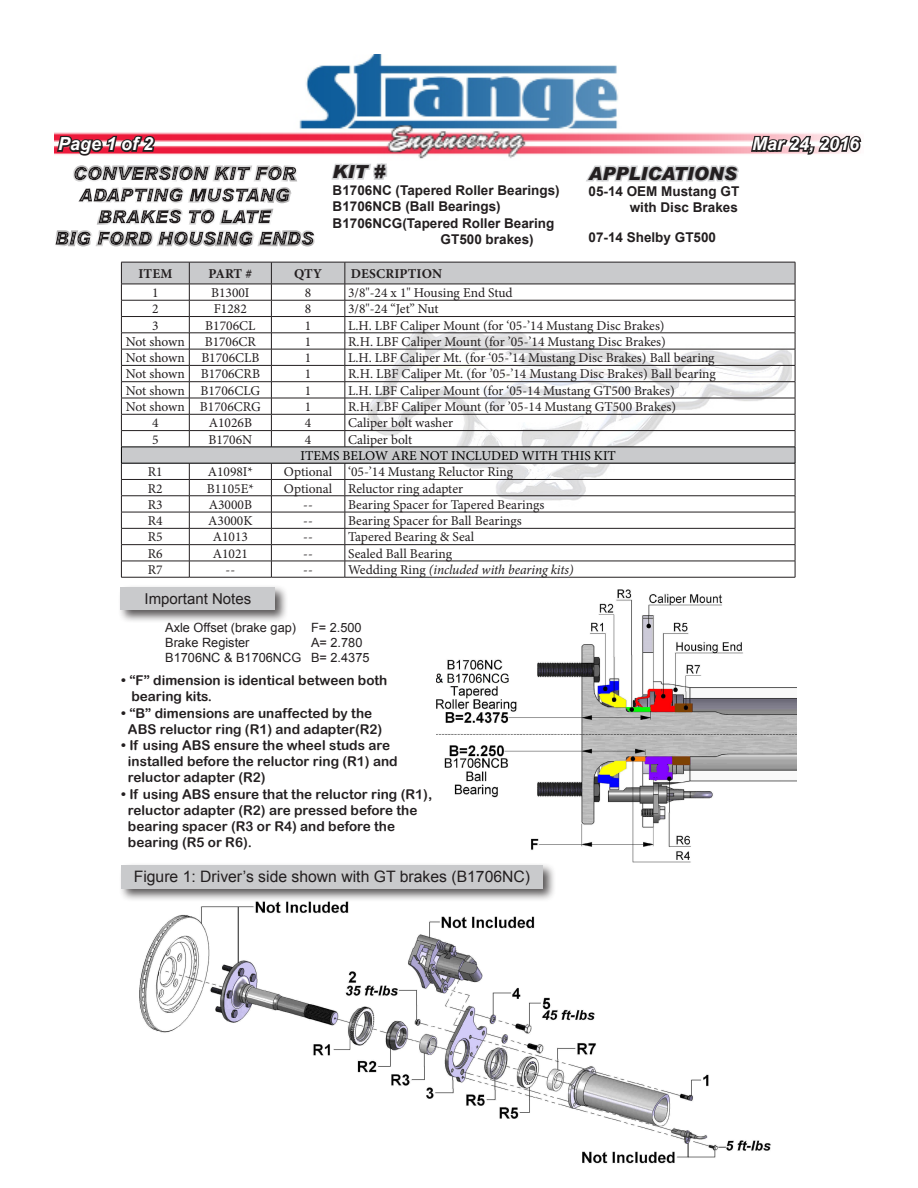
<style>
.page{position:relative;width:918px;height:1188px;background:#fff}
.page>*{position:absolute;margin:0;border:0;box-sizing:border-box;transform-origin:0 0}
.t1{font:italic 700 18px "Arial";color:#fff}
.t2{font:italic 900 18px "Arial";color:#231f20}
.t3{font:15.75px "Arial";color:#231f20}
.t4{font:15px "Arial";color:#231f20}
.t5{font:13.5px "Minion Pro";color:#231f20}
.t6{font:13.5px "Arial Rounded MT Bold";color:#231f20}
.t7{font:700 13.5px "Arial";color:#231f20}
.t8{font:italic 13.5px "Minion Pro";letter-spacing:-.01em;color:#231f20}
.t9{font:13.5px "Minion Pro";color:#000}
.t10{font:700 13.5px "Minion Pro";letter-spacing:.01em;color:#231f20}
.t11{font:12.75px "Arial";color:#231f20}
.s1{font-style:normal}
</style>
<div class="page">
<hr style="left:121px;top:577px;width:68px;height:1px;background:#231f20">
<hr style="left:189px;top:577px;width:82px;height:1px;background:#231f20">
<hr style="left:271px;top:577px;width:74px;height:1px;background:#231f20">
<hr style="left:345px;top:577px;width:450px;height:1px;background:#231f20">
<svg style="left:121px;top:262px;width:675px;height:315px"></svg>
<hr style="left:121px;top:463px;width:68px;height:1px;background:#000">
<hr style="left:189px;top:463px;width:82px;height:1px;background:#000">
<hr style="left:271px;top:463px;width:74px;height:1px;background:#000">
<hr style="left:345px;top:463px;width:450px;height:1px;background:#000">
<img style="left:139px;top:902px;width:632px;height:262px">
<img style="left:54px;top:54px;width:695px;height:105px">
<svg style="left:55px;top:133px;width:102px;height:23px;background:#954753"></svg>
<svg style="left:749px;top:132px;width:113px;height:23px"></svg>
<svg style="left:332px;top:163px;width:56px;height:17px"></svg>
<svg style="left:583px;top:99px;width:157px;height:83px"></svg>
<div style="left:118px;top:585px;width:171px;height:39px;background:#231f20;opacity:.75"></div>
<div style="left:121px;top:587px;width:154px;height:23px;background:#c9cacc"></div>
<div style="left:119px;top:862px;width:437px;height:40px;background:#231f20;opacity:.75"></div>
<div style="left:121px;top:865px;width:422px;height:23px;background:#c9cacc"></div>
<div style="left:44px;top:156px;width:288px;height:99px;background:#231f20;opacity:.5"></div>
<img style="left:436px;top:589px;width:361px;height:274px">
<p class="t1" style="left:58px;top:132px;width:97px">Page 1 of 2</p>
<p class="t1" style="left:752px;top:132px;width:109px">Mar 24, 2016</p>
<p class="t2" style="left:333px;top:161px;width:54px">KIT #</p>
<p class="t7" style="left:333px;top:181px;width:229px">B1706NC (Tapered Roller Bearings)</p>
<p class="t7" style="left:333px;top:197px;width:170px">B1706NCB (Ball Bearings)</p>
<p class="t7" style="left:333px;top:214px;width:223px">B1706NCG(Tapered Roller Bearing</p>
<p class="t7" style="left:441px;top:230px;width:95px">GT500 brakes)</p>
<p class="t2" style="left:589px;top:162px;width:150px">APPLICATIONS</p>
<p class="t7" style="left:589px;top:182px;width:152px">05-14 OEM Mustang GT</p>
<p class="t7" style="left:630px;top:199px;width:110px">with Disc Brakes</p>
<p class="t7" style="left:589px;top:229px;width:129px">07-14 Shelby GT500</p>
<p class="t10" style="left:138px;top:264px;width:35px">ITEM</p>
<p class="t10" style="left:209px;top:264px;width:45px">PART #</p>
<p class="t10" style="left:294px;top:264px;width:29px">QTY</p>
<p class="t10" style="left:351px;top:264px;width:93px">DESCRIPTION</p>
<p class="t5" style="left:152px;top:284px;width:8px">1</p>
<p class="t5" style="left:211px;top:284px;width:40px">B1300I</p>
<p class="t5" style="left:305px;top:284px;width:8px">8</p>
<p class="t5" style="left:348px;top:284px;width:166px">3/8"-24 x 1" Housing End Stud</p>
<p class="t5" style="left:152px;top:300px;width:8px">2</p>
<p class="t5" style="left:214px;top:300px;width:35px">F1282</p>
<p class="t5" style="left:305px;top:300px;width:8px">8</p>
<p class="t5" style="left:348px;top:300px;width:92px">3/8"-24 “Jet” Nut</p>
<p class="t5" style="left:152px;top:316px;width:8px">3</p>
<p class="t5" style="left:205px;top:316px;width:52px">B1706CL</p>
<p class="t5" style="left:305px;top:316px;width:8px">1</p>
<p class="t5" style="left:348px;top:316px;width:318px">L.H. LBF Caliper Mount (for ‘05-’14 Mustang Disc Brakes)</p>
<p class="t5" style="left:126px;top:333px;width:61px">Not shown</p>
<p class="t5" style="left:205px;top:333px;width:53px">B1706CR</p>
<p class="t5" style="left:305px;top:333px;width:8px">1</p>
<p class="t5" style="left:348px;top:333px;width:319px">R.H. LBF Caliper Mount (for ’05-’14 Mustang Disc Brakes)</p>
<p class="t5" style="left:126px;top:349px;width:61px">Not shown</p>
<p class="t5" style="left:201px;top:349px;width:60px">B1706CLB</p>
<p class="t5" style="left:305px;top:349px;width:8px">1</p>
<p class="t5" style="left:348px;top:349px;width:368px">L.H. LBF Caliper Mt. (for ‘05-’14 Mustang Disc Brakes) Ball bearing</p>
<p class="t5" style="left:126px;top:365px;width:61px">Not shown</p>
<p class="t5" style="left:201px;top:365px;width:61px">B1706CRB</p>
<p class="t5" style="left:305px;top:365px;width:8px">1</p>
<p class="t5" style="left:348px;top:365px;width:369px">R.H. LBF Caliper Mt. (for ’05-’14 Mustang Disc Brakes) Ball bearing</p>
<p class="t5" style="left:126px;top:381px;width:61px">Not shown</p>
<p class="t5" style="left:201px;top:381px;width:61px">B1706CLG</p>
<p class="t5" style="left:305px;top:381px;width:8px">1</p>
<p class="t5" style="left:348px;top:381px;width:328px">L.H. LBF Caliper Mount (for ‘05-14 Mustang GT500 Brakes)</p>
<p class="t5" style="left:126px;top:398px;width:61px">Not shown</p>
<p class="t5" style="left:200px;top:398px;width:62px">B1706CRG</p>
<p class="t5" style="left:305px;top:398px;width:8px">1</p>
<p class="t5" style="left:348px;top:398px;width:330px">R.H. LBF Caliper Mount (for ’05-14 Mustang GT500 Brakes)</p>
<p class="t5" style="left:152px;top:414px;width:8px">4</p>
<p class="t5" style="left:209px;top:414px;width:45px">A1026B</p>
<p class="t5" style="left:305px;top:414px;width:8px">4</p>
<p class="t5" style="left:348px;top:414px;width:107px">Caliper bolt washer</p>
<p class="t5" style="left:152px;top:430px;width:8px">5</p>
<p class="t5" style="left:208px;top:430px;width:45px">B1706N</p>
<p class="t5" style="left:305px;top:430px;width:8px">4</p>
<p class="t5" style="left:348px;top:430px;width:66px">Caliper bolt</p>
<p class="t9" style="left:301px;top:447px;width:317px">ITEMS BELOW ARE NOT INCLUDED WITH THIS KIT</p>
<p class="t5" style="left:148px;top:463px;width:16px">R1</p>
<p class="t5" style="left:208px;top:463px;width:47px">A1098I*</p>
<p class="t5" style="left:284px;top:463px;width:50px">Optional</p>
<p class="t5" style="left:348px;top:463px;width:166px">‘05-’14 Mustang Reluctor Ring</p>
<p class="t5" style="left:148px;top:479px;width:16px">R2</p>
<p class="t5" style="left:207px;top:479px;width:48px">B1105E*</p>
<p class="t5" style="left:284px;top:479px;width:50px">Optional</p>
<p class="t5" style="left:348px;top:479px;width:117px">Reluctor ring adapter</p>
<p class="t5" style="left:148px;top:495px;width:16px">R3</p>
<p class="t5" style="left:209px;top:495px;width:45px">A3000B</p>
<p class="t5" style="left:303px;top:495px;width:11px">--</p>
<p class="t5" style="left:348px;top:495px;width:198px">Bearing Spacer for Tapered Bearings</p>
<p class="t5" style="left:148px;top:512px;width:16px">R4</p>
<p class="t5" style="left:208px;top:512px;width:46px">A3000K</p>
<p class="t5" style="left:303px;top:512px;width:11px">--</p>
<p class="t5" style="left:348px;top:512px;width:175px">Bearing Spacer for Ball Bearings</p>
<p class="t5" style="left:148px;top:528px;width:16px">R5</p>
<p class="t5" style="left:213px;top:528px;width:37px">A1013</p>
<p class="t5" style="left:303px;top:528px;width:11px">--</p>
<p class="t5" style="left:348px;top:528px;width:128px">Tapered Bearing &amp; Seal</p>
<p class="t5" style="left:148px;top:544px;width:16px">R6</p>
<p class="t5" style="left:213px;top:544px;width:37px">A1021</p>
<p class="t5" style="left:303px;top:544px;width:11px">--</p>
<p class="t5" style="left:348px;top:544px;width:105px">Sealed Ball Bearing</p>
<p class="t5" style="left:148px;top:561px;width:16px">R7</p>
<p class="t5" style="left:226px;top:561px;width:11px">--</p>
<p class="t5" style="left:303px;top:561px;width:11px">--</p>
<p class="t8" style="left:348px;top:560px;width:227px"><span class="s1">Wedding Ring</span> (included with bearing kits)</p>
<p class="t4" style="left:145px;top:589px;width:108px">Important Notes</p>
<p class="t11" style="left:165px;top:619px;width:132px">Axle Offset (brake gap)</p>
<p class="t11" style="left:165px;top:634px;width:86px">Brake Register</p>
<p class="t11" style="left:165px;top:650px;width:138px">B1706NC &amp; B1706NCG</p>
<p class="t11" style="left:311px;top:619px;width:52px">F= 2.500</p>
<p class="t11" style="left:311px;top:634px;width:53px">A= 2.780</p>
<p class="t11" style="left:311px;top:650px;width:60px">B= 2.4375</p>
<p class="t6" style="left:121px;top:672px;width:268px">• “F” dimension is identical between both</p>
<p class="t6" style="left:131px;top:689px;width:82px">bearing kits.</p>
<p class="t6" style="left:121px;top:705px;width:252px">• “B” dimensions are unaffected by the</p>
<p class="t6" style="left:128px;top:721px;width:256px">ABS reluctor ring (R1) and adapter(R2)</p>
<p class="t6" style="left:121px;top:737px;width:270px">• If using ABS ensure the wheel studs are</p>
<p class="t6" style="left:128px;top:753px;width:271px">installed before the reluctor ring (R1) and</p>
<p class="t6" style="left:128px;top:770px;width:139px">reluctor adapter (R2)</p>
<p class="t6" style="left:121px;top:786px;width:313px">• If using ABS ensure that the reluctor ring (R1),</p>
<p class="t6" style="left:128px;top:802px;width:291px">reluctor adapter (R2) are pressed before the</p>
<p class="t6" style="left:128px;top:818px;width:269px">bearing spacer (R3 or R4) and before the</p>
<p class="t6" style="left:128px;top:834px;width:126px">bearing (R5 or R6).</p>
<p class="t3" style="left:134px;top:867px;width:398px">Figure 1: Driver’s side shown with GT brakes (B1706NC)</p>
</div>
